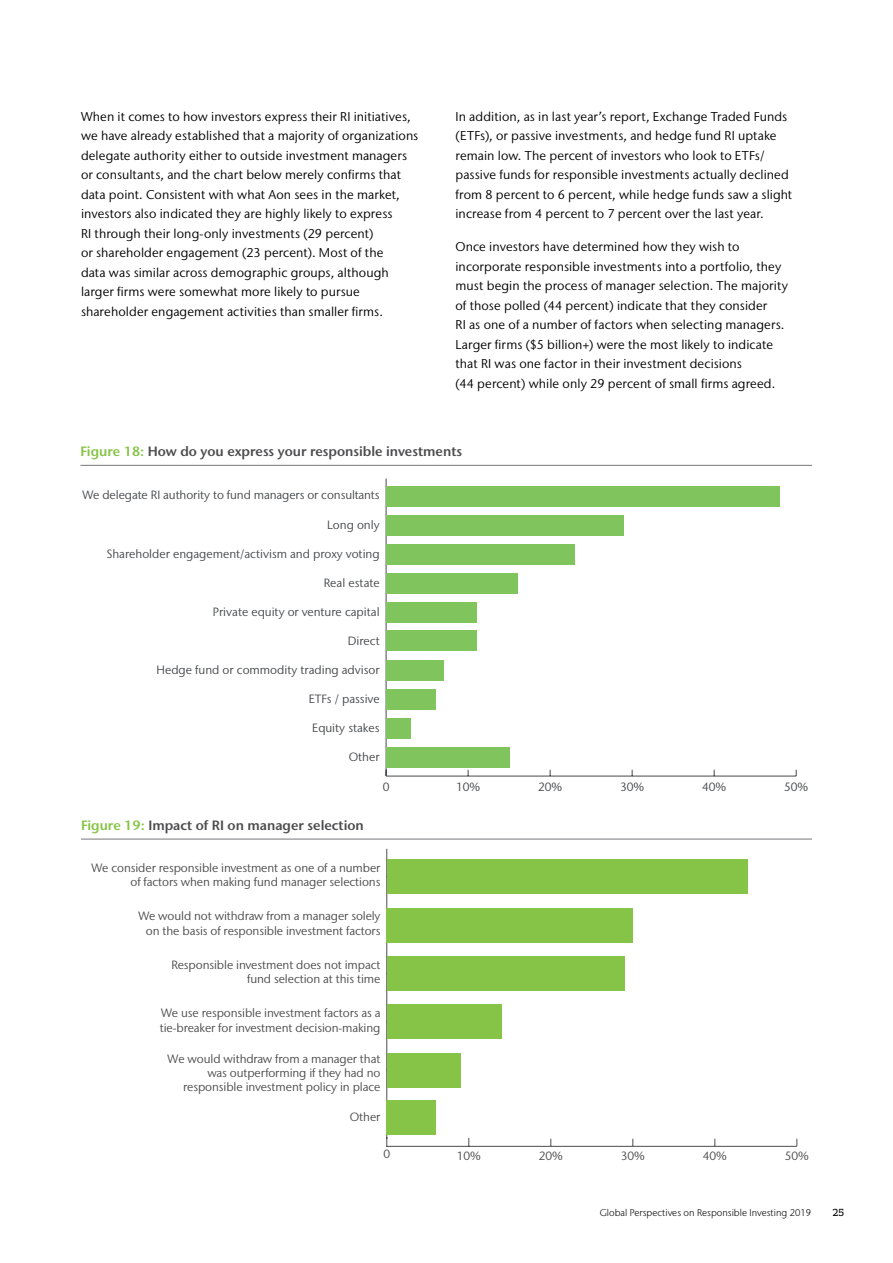
<style>
.page{position:relative;width:893px;height:1263px;background:#fff}
.page>*{position:absolute;margin:0;border:0;box-sizing:border-box;transform-origin:0 0}
.t1{font:600 13.5px "Stone Sans IIITC Pro";color:#4d4d4f}
.t2{font:12.75px/19.5px "Stone Sans IIITC Pro";letter-spacing:.01em;color:#000}
.t3{font:12px/14.4px "Stone Sans IIITC Pro";letter-spacing:-.01em;color:#4d4d4f;text-align:right}
.t4{font:12px "Stone Sans IIITC Pro";color:#46494c}
.t5{font:500 10.5px "Prelo Slab";color:#000}
.t6{font:300 9.75px "Stone Sans IIITC Pro";color:#000}
.s1{color:#85c446}
</style>
<div class="page">
<hr style="left:80px;top:465px;width:732px;height:1px;background:#77787b">
<hr style="left:386px;top:776px;width:410px;height:1px;background:#46494c">
<hr style="left:386px;top:478px;width:1px;height:298px;background:#46494c">
<div style="left:386px;top:486px;width:394px;height:21px;background:#7fc45c"></div>
<div style="left:386px;top:515px;width:238px;height:21px;background:#7fc45c"></div>
<div style="left:386px;top:544px;width:189px;height:21px;background:#7fc45c"></div>
<div style="left:386px;top:573px;width:131px;height:21px;background:#7fc45c"></div>
<div style="left:386px;top:602px;width:90px;height:21px;background:#7fc45c"></div>
<div style="left:386px;top:630px;width:90px;height:21px;background:#7fc45c"></div>
<div style="left:386px;top:660px;width:57px;height:21px;background:#7fc45c"></div>
<div style="left:386px;top:689px;width:49px;height:21px;background:#7fc45c"></div>
<div style="left:386px;top:718px;width:25px;height:21px;background:#7fc45c"></div>
<div style="left:386px;top:747px;width:123px;height:21px;background:#7fc45c"></div>
<hr style="left:81px;top:839px;width:731px;height:1px;background:#77787b">
<hr style="left:387px;top:1146px;width:410px;height:1px;background:#4d4d4f">
<hr style="left:386px;top:849px;width:1px;height:290px;background:#4d4d4f">
<div style="left:387px;top:859px;width:361px;height:35px;background:#85c446"></div>
<div style="left:387px;top:908px;width:246px;height:34px;background:#85c446"></div>
<div style="left:387px;top:956px;width:238px;height:35px;background:#85c446"></div>
<div style="left:387px;top:1004px;width:115px;height:35px;background:#85c446"></div>
<div style="left:387px;top:1053px;width:74px;height:34px;background:#85c446"></div>
<div style="left:387px;top:1100px;width:49px;height:35px;background:#85c446"></div>
<p class="t2" style="left:81px;top:107px;width:339px">When it comes to how investors express their RI initiatives, we have already established that a majority of organizations delegate authority either to outside investment managers or consultants, and the chart below merely confirms that data point. Consistent with what Aon sees in the market, investors also indicated they are highly likely to express<br>RI through their long-only investments (29 percent)<br>or shareholder engagement (23 percent). Most of the<br>data was similar across demographic groups, although larger firms were somewhat more likely to pursue shareholder engagement activities than smaller firms.</p>
<p class="t2" style="left:455px;top:107px;width:338px">In addition, as in last year’s report, Exchange Traded Funds (ETFs), or passive investments, and hedge fund RI uptake remain low. The percent of investors who look to ETFs/ passive funds for responsible investments actually declined from 8 percent to 6 percent, while hedge funds saw a slight increase from 4 percent to 7 percent over the last year.</p>
<p class="t2" style="left:455px;top:237px;width:334px">Once investors have determined how they wish to incorporate responsible investments into a portfolio, they must begin the process of manager selection. The majority of those polled (44 percent) indicate that they consider<br>RI as one of a number of factors when selecting managers.<br>Larger firms ($5 billion+) were the most likely to indicate that RI was one factor in their investment decisions<br>(44 percent) while only 29 percent of small firms agreed.</p>
<p class="t1" style="left:80px;top:443px;width:383px"><span class="s1">Figure 18:</span> How do you express your responsible investments</p>
<p class="t4" style="left:82px;top:487px;width:299px">We delegate RI authority to fund managers or consultants</p>
<p class="t4" style="left:327px;top:517px;width:54px">Long only</p>
<p class="t4" style="left:106px;top:546px;width:275px">Shareholder engagement/activism and proxy voting</p>
<p class="t4" style="left:324px;top:575px;width:57px">Real estate</p>
<p class="t4" style="left:213px;top:604px;width:168px">Private equity or venture capital</p>
<p class="t4" style="left:348px;top:633px;width:34px">Direct</p>
<p class="t4" style="left:156px;top:662px;width:225px">Hedge fund or commodity trading advisor</p>
<p class="t4" style="left:309px;top:691px;width:72px">ETFs / passive</p>
<p class="t4" style="left:312px;top:720px;width:69px">Equity stakes</p>
<p class="t4" style="left:349px;top:749px;width:32px">Other</p>
<p class="t1" style="left:81px;top:817px;width:284px"><span class="s1">Figure 19:</span> Impact of RI on manager selection</p>
<p class="t4" style="left:383px;top:779px;width:8px">0</p>
<p class="t4" style="left:456px;top:780px;width:26px">10%</p>
<p class="t4" style="left:538px;top:779px;width:26px">20%</p>
<p class="t4" style="left:620px;top:779px;width:26px">30%</p>
<p class="t4" style="left:702px;top:779px;width:26px">40%</p>
<p class="t4" style="left:784px;top:779px;width:26px">50%</p>
<p class="t3" style="left:91px;top:860px;width:290px">We consider responsible investment as one of a number of factors when making fund manager selections</p>
<p class="t3" style="left:138px;top:909px;width:244px">We would not withdraw from a manager solely on the basis of responsible investment factors</p>
<p class="t3" style="left:171px;top:957px;width:211px">Responsible investment does not impact fund selection at this time</p>
<p class="t3" style="left:160px;top:1005px;width:222px;text-align:left">We use responsible investment factors as a tie-breaker for investment decision-making</p>
<p class="t3" style="left:168px;top:1051px;width:214px">We would withdraw from a manager that was outperforming if they had no responsible investment policy in place</p>
<p class="t3" style="left:350px;top:1110px;width:32px">Other</p>
<p class="t3" style="left:383px;top:1147px;width:8px">0</p>
<p class="t3" style="left:457px;top:1148px;width:26px">10%</p>
<p class="t3" style="left:539px;top:1148px;width:26px">20%</p>
<p class="t3" style="left:621px;top:1148px;width:26px">30%</p>
<p class="t3" style="left:703px;top:1148px;width:26px">40%</p>
<p class="t3" style="left:785px;top:1148px;width:26px">50%</p>
<p class="t6" style="left:600px;top:1207px;width:213px">Global Perspectives on Responsible Investing 2019</p>
<p class="t5" style="left:833px;top:1206px;width:13px">25</p>
</div>
